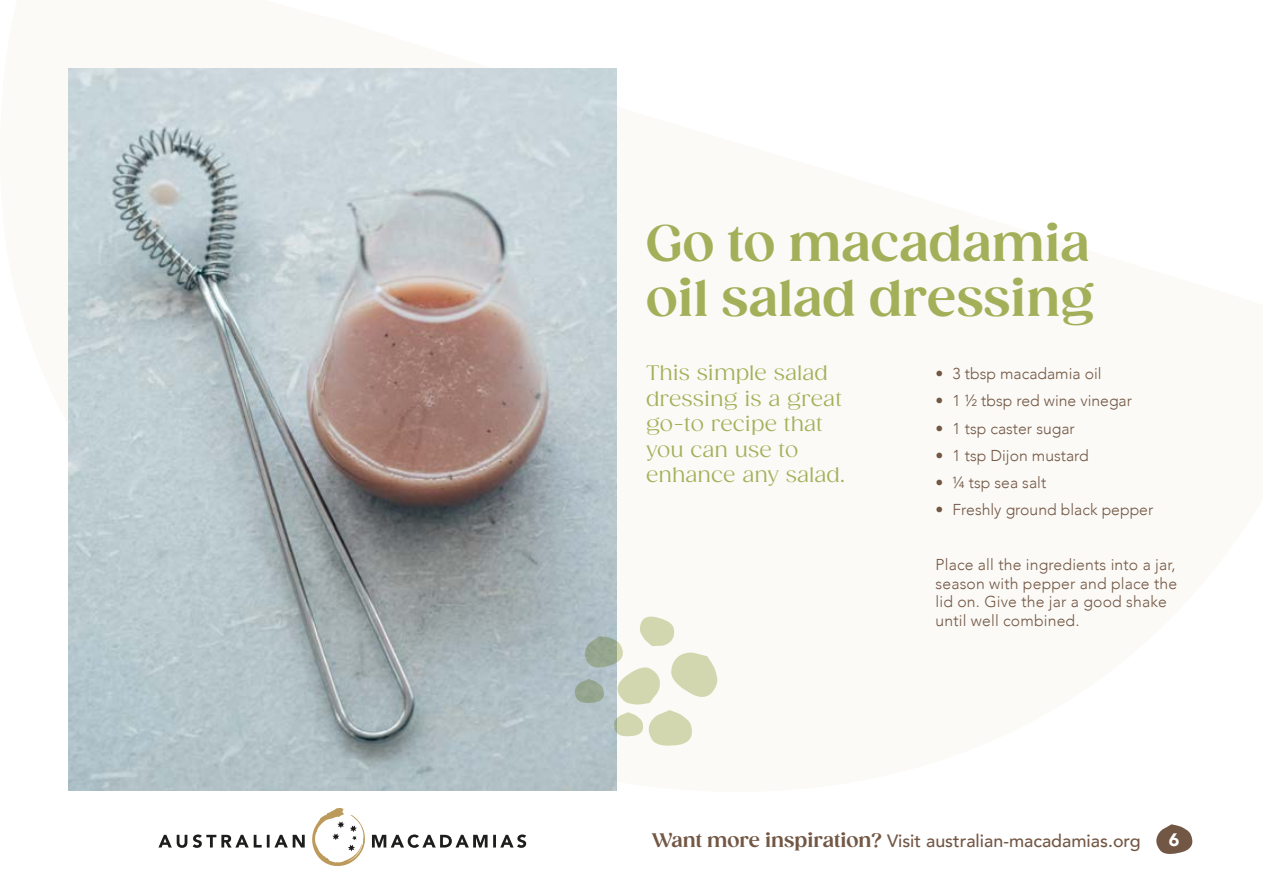
<style>
.page{position:relative;width:1263px;height:893px;background:#fff}
.page>*{position:absolute;margin:0;border:0;box-sizing:border-box;transform-origin:0 0}
.PG2_headings{font:700 49.5px/55.5px "Gazpacho";color:#a3b059}
.PG2_headings-2{font:20.25px/25.5px "Gazpacho";color:#a3b059}
.t1{font:900 18px "Avenir";color:#fff}
.t2{font:500 17.85px "Avenir";color:#735745}
.Recipe_text{font:300 15.75px/18.8px "Avenir";color:#735745}
.s1{font-family:"Gazpacho";font-weight:700;font-size:18.9px}
</style>
<div class="page">
<img style="left:68px;top:68px;width:549px;height:723px">
<svg style="left:573px;top:616px;width:145px;height:169px"></svg>
<svg style="left:1156px;top:824px;width:37px;height:30px"></svg>
<p class="PG2_headings" style="left:646px;top:216px;width:449px">Go to macadamia oil salad dressing</p>
<p class="PG2_headings-2" style="left:646px;top:360px;width:200px">This simple salad dressing is a great go-to recipe that you can use to enhance any salad.</p>
<p class="Recipe_text" style="left:935px;top:364px;width:168px">• 3 tbsp macadamia oil</p>
<p class="Recipe_text" style="left:935px;top:391px;width:198px">• 1 ½ tbsp red wine vinegar</p>
<p class="Recipe_text" style="left:935px;top:419px;width:141px">• 1 tsp caster sugar</p>
<p class="Recipe_text" style="left:935px;top:446px;width:155px">• 1 tsp Dijon mustard</p>
<p class="Recipe_text" style="left:935px;top:473px;width:112px">• ¼ tsp sea salt</p>
<p class="Recipe_text" style="left:935px;top:500px;width:219px">• Freshly ground black pepper</p>
<p class="Recipe_text" style="left:935px;top:555px;width:243px">Place all the ingredients into a jar, season with pepper and place the lid on. Give the jar a good shake until well combined.</p>
<p class="t2" style="left:651px;top:826px;width:491px"><span class="s1">Want more inspiration?</span> Visit australian-macadamias.org</p>
<p class="t1" style="left:1169px;top:824px;width:12px">6</p>
</div>
